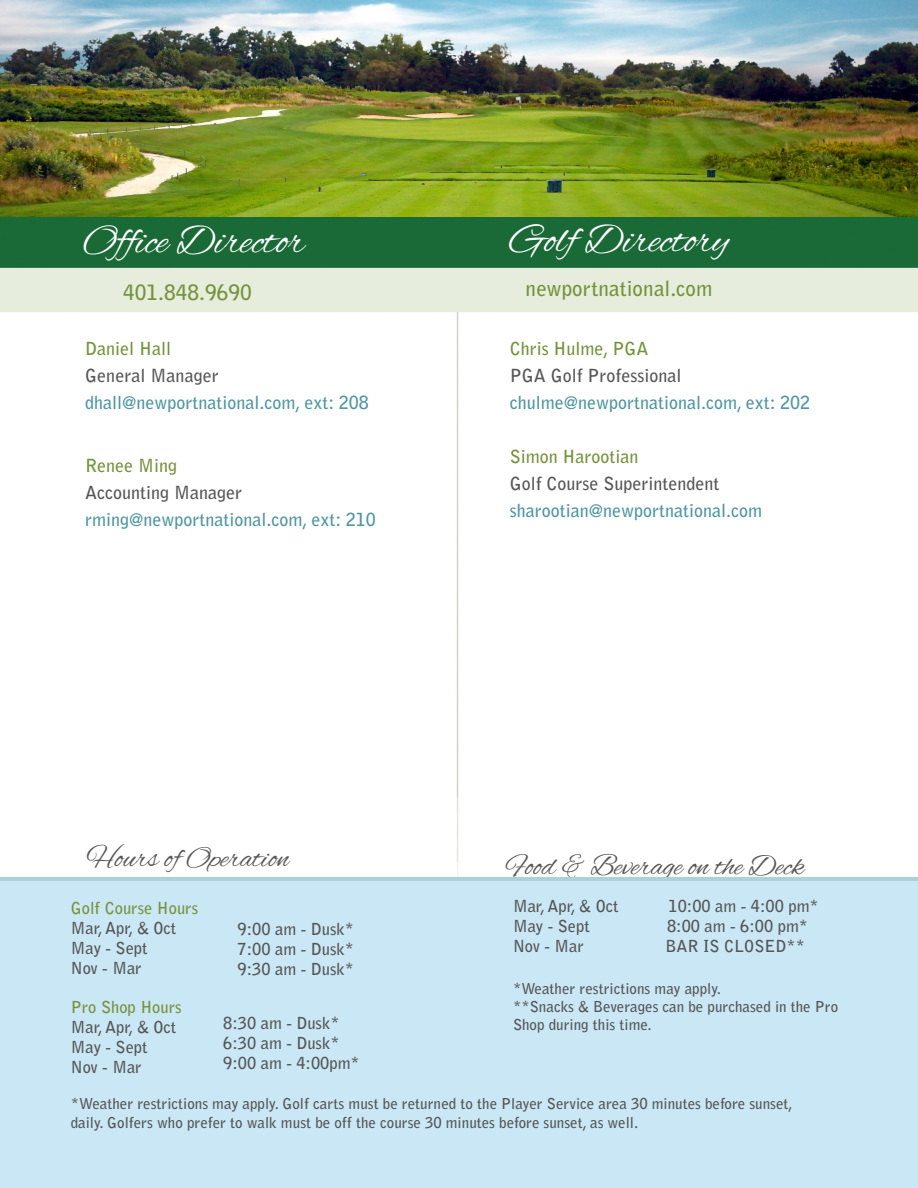
<style>
.page{position:relative;width:918px;height:1188px;background:#fff}
.page>*{position:absolute;margin:0;border:0;box-sizing:border-box;transform-origin:0 0}
.t1{font:42px "Alex Brush";color:#fff}
.t2{font:30px "Alex Brush";color:#555655}
.t3{font:700 21px "Bell Gothic Std";color:#76923c}
.t4{font:700 18px/27px "Bell Gothic Std";color:#4f96a1}
.t5{font:700 16.5px "Bell Gothic Std";color:#555655}
.t6{font:700 16.5px "Bell Gothic Std";color:#76923c}
.t7{font:700 15px/19.8px "Bell Gothic Std";color:#555655}
.s1{color:#76923c}
.s2{color:#555655}
</style>
<div class="page">
<img style="left:0;top:217px;width:918px;height:660px">
<div style="left:0;top:878px;width:918px;height:310px;background:#cae7f5"></div>
<img style="left:0;top:0;width:918px;height:217px">
<hr style="left:0;top:877px;width:918px;height:4px;background:#acd1d9">
<p class="t1" style="left:83px;top:218px;width:223px">Office Director</p>
<p class="t1" style="left:510px;top:217px;width:221px">Golf Directory</p>
<p class="t3" style="left:123px;top:280px;width:130px">401.848.9690</p>
<p class="t3" style="left:526px;top:275px;width:188px">newportnational.com</p>
<p class="t4" style="left:85px;top:335px;width:285px"><span class="s1">Daniel Hall<br></span><span class="s2">General Manager </span>dhall@newportnational.com, ext: 208</p>
<p class="t4" style="left:85px;top:452px;width:292px"><span class="s1">Renee Ming<br></span><span class="s2">Accounting Manager </span>rming@newportnational.com, ext: 210</p>
<p class="t4" style="left:510px;top:335px;width:302px"><span class="s1">Chris Hulme, PGA<br></span><span class="s2">PGA Golf Professional </span>chulme@newportnational.com, ext: 202</p>
<p class="t4" style="left:510px;top:443px;width:254px"><span class="s1">Simon Harootian<br></span><span class="s2">Golf Course Superintendent </span>sharootian@newportnational.com</p>
<p class="t2" style="left:86px;top:841px;width:204px">Hours of Operation</p>
<p class="t2" style="left:506px;top:850px;width:300px">Food &amp; Beverage on the Deck</p>
<p class="t6" style="left:71px;top:898px;width:129px">Golf Course Hours</p>
<p class="t5" style="left:71px;top:918px;width:107px">Mar, Apr, &amp; Oct</p>
<p class="t5" style="left:71px;top:938px;width:78px">May - Sept</p>
<p class="t5" style="left:71px;top:958px;width:72px">Nov - Mar</p>
<p class="t6" style="left:71px;top:997px;width:112px">Pro Shop Hours</p>
<p class="t5" style="left:71px;top:1017px;width:107px">Mar, Apr, &amp; Oct</p>
<p class="t5" style="left:71px;top:1037px;width:78px">May - Sept</p>
<p class="t5" style="left:71px;top:1057px;width:72px">Nov - Mar</p>
<p class="t7" style="left:71px;top:1093px;width:724px">*Weather restrictions may apply. Golf carts must be returned to the Player Service area 30 minutes before sunset, daily. Golfers who prefer to walk must be off the course 30 minutes before sunset, as well.</p>
<p class="t5" style="left:513px;top:896px;width:107px">Mar, Apr, &amp; Oct</p>
<p class="t5" style="left:669px;top:896px;width:152px">10:00 am - 4:00 pm*</p>
<p class="t5" style="left:513px;top:916px;width:78px">May - Sept</p>
<p class="t5" style="left:667px;top:916px;width:143px">8:00 am - 6:00 pm*</p>
<p class="t5" style="left:513px;top:936px;width:72px">Nov - Mar</p>
<p class="t5" style="left:666px;top:936px;width:141px">BAR IS CLOSED**</p>
<p class="t5" style="left:238px;top:920px;width:118px">9:00 am - Dusk*</p>
<p class="t5" style="left:238px;top:939px;width:118px">7:00 am - Dusk*</p>
<p class="t5" style="left:238px;top:959px;width:118px">9:30 am - Dusk*</p>
<p class="t7" style="left:513px;top:979px;width:210px">*Weather restrictions may apply.</p>
<p class="t7" style="left:513px;top:998px;width:327px;line-height:18px">**Snacks &amp; Beverages can be purchased in the Pro<br>Shop during this time.</p>
<p class="t5" style="left:223px;top:1013px;width:118px">8:30 am - Dusk*</p>
<p class="t5" style="left:223px;top:1033px;width:118px">6:30 am - Dusk*</p>
<p class="t5" style="left:223px;top:1053px;width:138px">9:00 am - 4:00pm*</p>
</div>
